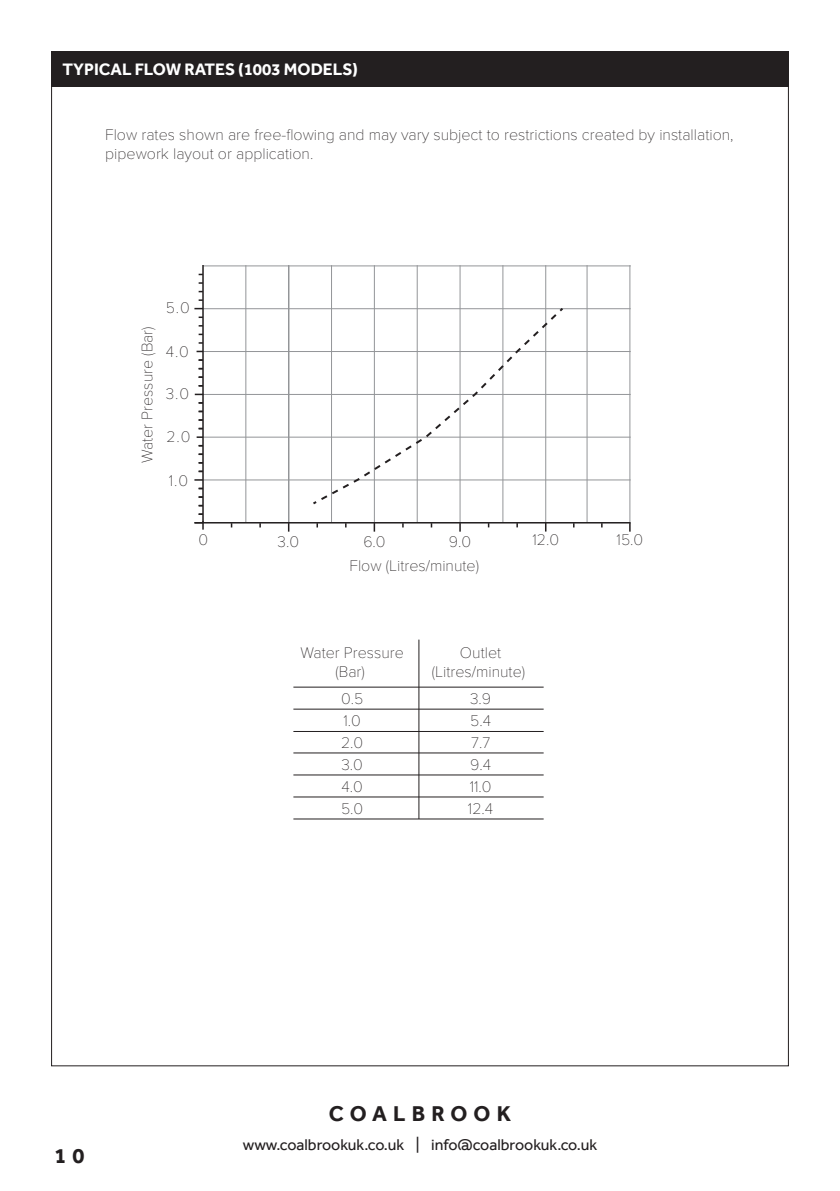
<style>
.page{position:relative;width:840px;height:1191px;background:#fff}
.page>*{position:absolute;margin:0;border:0;box-sizing:border-box;transform-origin:0 0}
.t1{font:700 22px "Effra";letter-spacing:.28em;color:#231f20}
.Coalbrook_page_heading{font:700 17px "Effra";color:#fff}
.t2{font:100 16px/22px "Proxima Nova T";color:#231f20;text-align:center}
.t3{font:16px "Effra";color:#231f20}
</style>
<div class="page">
<hr style="left:418px;top:639px;width:1px;height:180px;background:#231f20">
<hr style="left:293px;top:818px;width:250px;height:1px;background:#231f20">
<hr style="left:293px;top:796px;width:250px;height:1px;background:#231f20">
<hr style="left:293px;top:774px;width:250px;height:1px;background:#231f20">
<hr style="left:293px;top:752px;width:250px;height:1px;background:#231f20">
<hr style="left:293px;top:731px;width:250px;height:1px;background:#231f20">
<hr style="left:293px;top:709px;width:250px;height:1px;background:#231f20">
<hr style="left:293px;top:687px;width:250px;height:1px;background:#231f20">
<hr style="left:416px;top:265px;width:1px;height:258px;background:#939598">
<hr style="left:288px;top:265px;width:1px;height:258px;background:#939598">
<hr style="left:331px;top:265px;width:1px;height:258px;background:#939598">
<hr style="left:374px;top:265px;width:1px;height:258px;background:#939598">
<hr style="left:459px;top:265px;width:1px;height:258px;background:#939598">
<hr style="left:502px;top:265px;width:1px;height:258px;background:#939598">
<hr style="left:545px;top:265px;width:1px;height:258px;background:#939598">
<hr style="left:586px;top:265px;width:1px;height:258px;background:#939598">
<hr style="left:629px;top:265px;width:1px;height:258px;background:#939598">
<hr style="left:245px;top:265px;width:1px;height:258px;background:#939598">
<hr style="left:203px;top:265px;width:427px;height:1px;background:#939598">
<hr style="left:203px;top:308px;width:427px;height:1px;background:#939598">
<hr style="left:203px;top:351px;width:427px;height:1px;background:#939598">
<hr style="left:203px;top:394px;width:427px;height:1px;background:#939598">
<hr style="left:203px;top:437px;width:427px;height:1px;background:#939598">
<hr style="left:203px;top:479px;width:427px;height:1px;background:#939598">
<hr style="left:202px;top:265px;width:2px;height:258px;background:#231f20">
<hr style="left:203px;top:522px;width:427px;height:1px;background:#231f20">
<svg style="left:373px;top:523px;width:2px;height:8px"></svg>
<svg style="left:194px;top:479px;width:9px;height:2px"></svg>
<svg style="left:196px;top:436px;width:7px;height:2px"></svg>
<svg style="left:194px;top:521px;width:10px;height:8px"></svg>
<svg style="left:318px;top:310px;width:242px;height:192px"></svg>
<svg style="left:557px;top:308px;width:8px;height:5px"></svg>
<div style="left:51px;top:51px;width:737px;height:36px;background:#231f20"></div>
<p class="Coalbrook_page_heading" style="left:63px;top:59px;width:297px">TYPICAL FLOW RATES (1003 MODELS)</p>
<p class="t2" style="left:105px;top:124px;width:629px;line-height:19.2px;text-align:left">Flow rates shown are free-flowing and may vary subject to restrictions created by installation, pipework layout or application.</p>
<p class="t2" style="left:135px;top:463px;width:138px;rotate:-90deg">Water Pressure (Bar)</p>
<p class="t2" style="left:166px;top:295px;width:25px">5.0</p>
<p class="t2" style="left:166px;top:339px;width:24px">4.0</p>
<p class="t2" style="left:166px;top:381px;width:25px">3.0</p>
<p class="t2" style="left:166px;top:424px;width:25px">2.0</p>
<p class="t2" style="left:169px;top:468px;width:21px">1.0</p>
<p class="t2" style="left:198px;top:528px;width:11px">0</p>
<p class="t2" style="left:277px;top:529px;width:23px">3.0</p>
<p class="t2" style="left:363px;top:529px;width:24px">6.0</p>
<p class="t2" style="left:448px;top:529px;width:24px">9.0</p>
<p class="t2" style="left:532px;top:528px;width:28px">12.0</p>
<p class="t2" style="left:616px;top:528px;width:28px">15.0</p>
<p class="t2" style="left:349px;top:553px;width:131px">Flow (Litres/minute)</p>
<p class="t2" style="left:300px;top:641px;width:105px;line-height:19.2px">Water Pressure (Bar)</p>
<p class="t2" style="left:341px;top:687px;width:24px;text-align:left">0.5<br>1.0<br>2.0</p>
<p class="t2" style="left:431px;top:641px;width:95px;line-height:19.2px">Outlet (Litres/minute)</p>
<p class="t2" style="left:470px;top:687px;width:23px;text-align:justify">3.9<br>5.4<br>7.7</p>
<p class="t2" style="left:341px;top:753px;width:23px">3.0</p>
<p class="t2" style="left:470px;top:753px;width:22px">9.4</p>
<p class="t2" style="left:341px;top:775px;width:23px">4.0</p>
<p class="t2" style="left:469px;top:775px;width:23px">11.0</p>
<p class="t2" style="left:341px;top:797px;width:24px">5.0</p>
<p class="t2" style="left:467px;top:797px;width:27px">12.4</p>
<h1 class="t1" style="left:54px;top:1142px;width:32px">1 0</h1>
<h1 class="t1" style="left:329px;top:1100px;width:183px">COALBROOK</h1>
<p class="t3" style="left:243px;top:1135px;width:355px">www.coalbrookuk.co.uk | info@coalbrookuk.co.uk</p>
</div>
